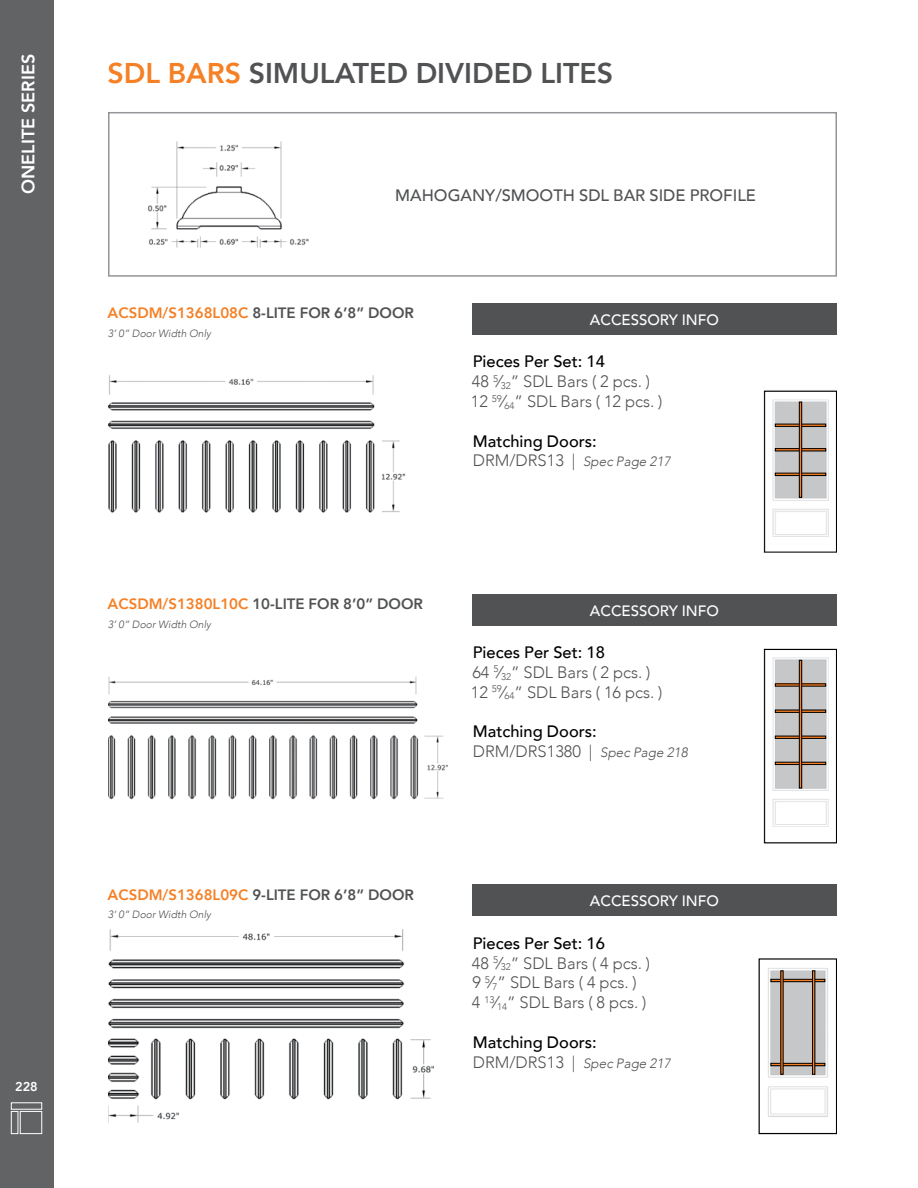
<style>
.page{position:relative;width:918px;height:1188px;background:#fff}
.page>*{position:absolute;margin:0;border:0;box-sizing:border-box;transform-origin:0 0}
.t1{font:800 28.5px "Avenir";color:#515254}
.t2{font:800 18px "Avenir";color:#fff}
.t3{font:300 16.5px/19.8px "Avenir";color:#515254}
.t4{font:500 16.5px/19.8px "Avenir";color:#000}
.t5{font:500 16.5px "Avenir";color:#515254}
.t6{font:800 15px "Avenir";color:#515254}
.t7{font:500 15px "Avenir";color:#fff}
.t8{font:italic 300 13.5px "Avenir";color:#515254}
.t9{font:800 12.75px "Avenir";color:#fff}
.t10{font:italic 300 10.5px "Avenir";color:#515254}
.s1{color:#f58025}
.s2{font-weight:500;color:#000}
.s3{font-style:normal;font-size:16.5px}
.s4{font-weight:300;color:#515254}
.s5{font-weight:300;font-style:italic;font-size:13.5px;color:#515254}
</style>
<div class="page">
<div style="left:108px;top:112px;width:729px;height:165px;border:2px solid #939598"></div>
<img style="left:148px;top:141px;width:161px;height:106px">
<div style="left:472px;top:303px;width:365px;height:32px;background:#515254"></div>
<img style="left:763px;top:390px;width:74px;height:163px">
<img style="left:108px;top:375px;width:298px;height:138px">
<div style="left:775px;top:424px;width:51px;height:3px;border:1px solid #000"></div>
<div style="left:775px;top:448px;width:51px;height:3px;border:1px solid #000"></div>
<div style="left:775px;top:473px;width:51px;height:3px;border:1px solid #000"></div>
<div style="left:799px;top:402px;width:3px;height:96px;border:1px solid #000"></div>
<div style="left:472px;top:594px;width:365px;height:31px;background:#515254"></div>
<img style="left:763px;top:648px;width:74px;height:195px">
<img style="left:108px;top:676px;width:340px;height:124px">
<div style="left:775px;top:762px;width:51px;height:3px;border:1px solid #000"></div>
<div style="left:775px;top:736px;width:51px;height:3px;border:1px solid #000"></div>
<div style="left:775px;top:710px;width:51px;height:3px;border:1px solid #000"></div>
<div style="left:799px;top:660px;width:3px;height:128px;border:1px solid #000"></div>
<div style="left:472px;top:885px;width:365px;height:31px;background:#515254"></div>
<img style="left:758px;top:958px;width:70px;height:176px">
<img style="left:108px;top:929px;width:326px;height:193px">
<div style="left:771px;top:1063px;width:54px;height:3px;border:1px solid #000"></div>
<div style="left:771px;top:979px;width:54px;height:3px;border:1px solid #000"></div>
<div style="left:812px;top:971px;width:3px;height:103px;border:1px solid #000"></div>
<div style="left:764px;top:391px;width:73px;height:162px;border:1px solid #000"></div>
<div style="left:764px;top:649px;width:73px;height:194px;border:1px solid #000"></div>
<div style="left:759px;top:958px;width:78px;height:176px;border:1px solid #000"></div>
<div style="left:0;top:0;width:54px;height:1188px;background:#626365"></div>
<svg style="left:11px;top:1102px;width:31px;height:32px"></svg>
<p class="t2" style="left:14px;top:194px;width:141px;rotate:-90deg">ONELITE SERIES</p>
<p class="t9" style="left:15px;top:1076px;width:24px">228</p>
<h1 class="t1" style="left:107px;top:50px;width:507px"><span class="s1">SDL BARS</span> SIMULATED DIVIDED LITES</h1>
<p class="t5" style="left:395px;top:181px;width:362px">MAHOGANY/SMOOTH SDL BAR SIDE PROFILE</p>
<p class="t6" style="left:108px;top:301px;width:308px"><span class="s1">ACSDM/S1368L08C</span> 8-LITE FOR 6’8” DOOR</p>
<p class="t10" style="left:108px;top:327px;width:105px">3’ 0” Door Width Only</p>
<p class="t7" style="left:590px;top:307px;width:131px">ACCESSORY INFO</p>
<p class="t3" style="left:471px;top:352px;width:193px"><span class="s2">Pieces Per Set: 14<br></span>48 <sup>5</sup>⁄<sub>32</sub>” SDL Bars ( 2 pcs. )<br>12 <sup>59</sup>⁄<sub>64</sub>” SDL Bars ( 12 pcs. )</p>
<p class="t4" style="left:473px;top:430px;width:125px">Matching Doors:</p>
<p class="t8" style="left:473px;top:454px;width:199px"><span class="s3">DRM/DRS13 |</span> Spec Page 217</p>
<p class="t6" style="left:108px;top:592px;width:317px"><span class="s1">ACSDM/S1380L10C</span> 10-LITE FOR 8’0” DOOR</p>
<p class="t10" style="left:108px;top:618px;width:105px">3’ 0” Door Width Only</p>
<p class="t7" style="left:590px;top:597px;width:131px">ACCESSORY INFO</p>
<p class="t3" style="left:471px;top:643px;width:193px"><span class="s2">Pieces Per Set: 18<br></span>64 <sup>5</sup>⁄<sub>32</sub>” SDL Bars ( 2 pcs. )<br>12 <sup>59</sup>⁄<sub>64</sub>” SDL Bars ( 16 pcs. )</p>
<p class="t4" style="left:473px;top:721px;width:217px">Matching Doors:<br><span class="s4">DRM/DRS1380 |</span> <span class="s5">Spec Page 218</span></p>
<p class="t6" style="left:108px;top:883px;width:308px"><span class="s1">ACSDM/S1368L09C</span> 9-LITE FOR 6’8” DOOR</p>
<p class="t10" style="left:108px;top:909px;width:105px">3’ 0” Door Width Only</p>
<p class="t7" style="left:590px;top:888px;width:131px">ACCESSORY INFO</p>
<p class="t3" style="left:472px;top:933px;width:180px"><span class="s2">Pieces Per Set: 16<br></span>48 <sup>5</sup>⁄<sub>32</sub>” SDL Bars ( 4 pcs. )<br>9 <sup>5</sup>⁄<sub>7</sub>” SDL Bars ( 4 pcs. )<br>4 <sup>13</sup>⁄<sub>14</sub>” SDL Bars ( 8 pcs. )</p>
<p class="t4" style="left:473px;top:1031px;width:125px">Matching Doors:</p>
<p class="t8" style="left:473px;top:1055px;width:199px"><span class="s3">DRM/DRS13 |</span> Spec Page 217</p>
</div>
